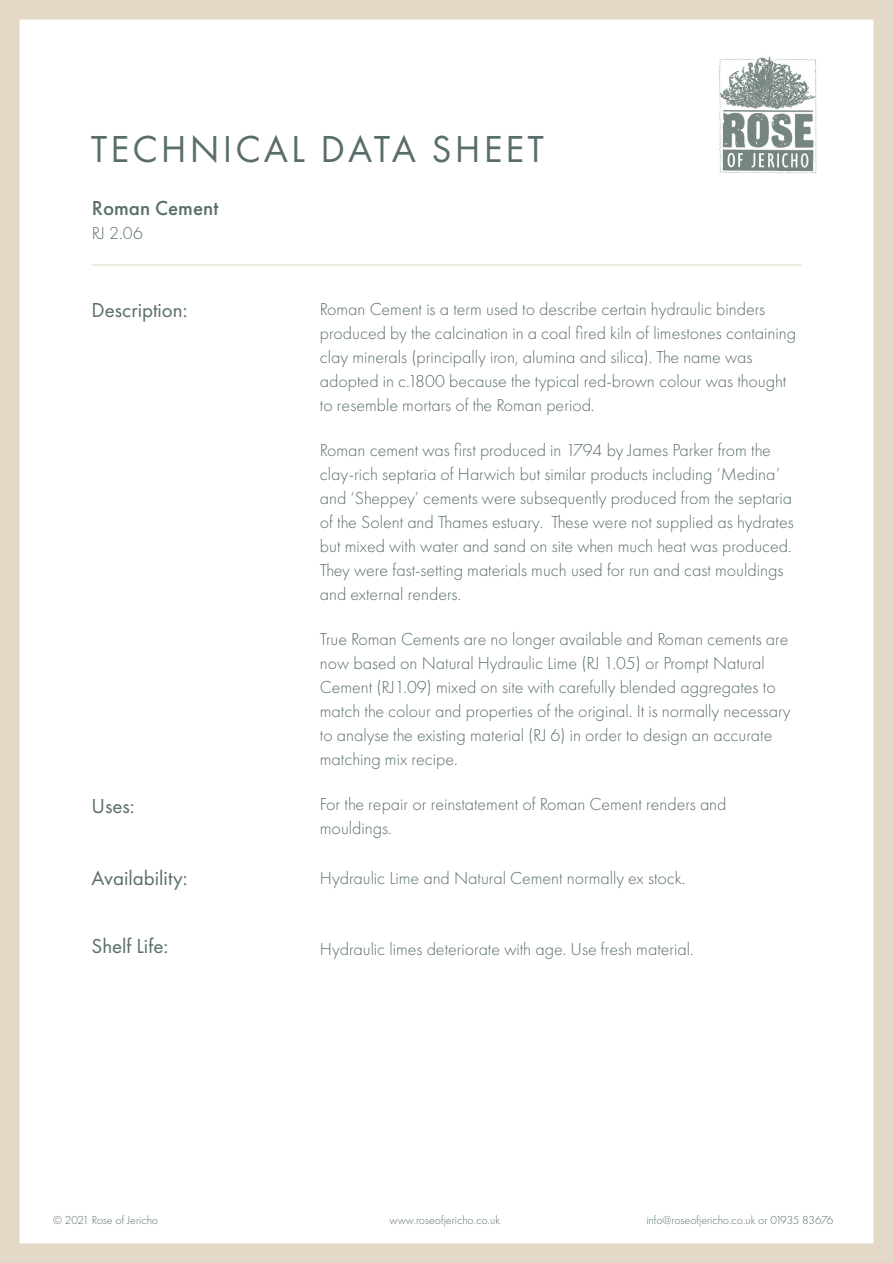
<style>
.page{position:relative;width:893px;height:1263px;background:#fff}
.page>*{position:absolute;margin:0;border:0;box-sizing:border-box;transform-origin:0 0}
.t1{font:39px "Futura PT";letter-spacing:.08em;color:#596e6c}
.t2{font:21px "Futura PT";color:#596e6c}
.t3{font:500 21px "Futura PT";color:#596e6c}
.t4{font:300 18px/24px "Futura PT";color:#596e6c}
.t5{font:300 12px "Futura PT";color:#596e6c}
</style>
<div class="page">
<div style="left:0;top:0;width:893px;height:1263px;border:20px solid #e4d9c7"></div>
<hr style="left:92px;top:265px;width:709px;height:1px;background:#e4d9c7">
<img style="left:719px;top:56px;width:98px;height:118px">
<p class="t1" style="left:91px;top:126px;width:455px">TECHNICAL DATA SHEET</p>
<p class="t3" style="left:92px;top:195px;width:128px">Roman Cement</p>
<p class="t4" style="left:92px;top:221px;width:53px">RJ 2.06</p>
<p class="t2" style="left:92px;top:297px;width:98px">Description:</p>
<p class="t2" style="left:92px;top:793px;width:45px">Uses:</p>
<p class="t2" style="left:92px;top:865px;width:98px">Availability:</p>
<p class="t2" style="left:92px;top:933px;width:78px">Shelf Life:</p>
<p class="t4" style="left:320px;top:297px;width:478px">Roman Cement is a term used to describe certain hydraulic binders produced by the calcination in a coal fired kiln of limestones containing clay minerals (principally iron, alumina and silica). The name was adopted in c.1800 because the typical red-brown colour was thought to resemble mortars of the Roman period.</p>
<p class="t4" style="left:320px;top:438px;width:475px">Roman cement was first produced in 1794 by James Parker from the clay-rich septaria of Harwich but similar products including ‘Medina’ and ‘Sheppey’ cements were subsequently produced from the septaria of the Solent and Thames estuary. These were not supplied as hydrates but mixed with water and sand on site when much heat was produced.<br>They were fast-setting materials much used for run and cast mouldings and external renders.</p>
<p class="t4" style="left:320px;top:627px;width:472px">True Roman Cements are no longer available and Roman cements are now based on Natural Hydraulic Lime (RJ 1.05) or Prompt Natural Cement (RJ1.09) mixed on site with carefully blended aggregates to match the colour and properties of the original. It is normally necessary to analyse the existing material (RJ 6) in order to design an accurate matching mix recipe.</p>
<p class="t4" style="left:320px;top:792px;width:408px">For the repair or reinstatement of Roman Cement renders and mouldings.</p>
<p class="t4" style="left:320px;top:866px;width:367px">Hydraulic Lime and Natural Cement normally ex stock.</p>
<p class="t4" style="left:320px;top:937px;width:375px">Hydraulic limes deteriorate with age. Use fresh material.</p>
<p class="t5" style="left:53px;top:1213px;width:106px">© 2021 Rose of Jericho</p>
<p class="t5" style="left:390px;top:1213px;width:112px">www.roseofjericho.co.uk</p>
<p class="t5" style="left:646px;top:1213px;width:189px">info@roseofjericho.co.uk or 01935 83676</p>
</div>
